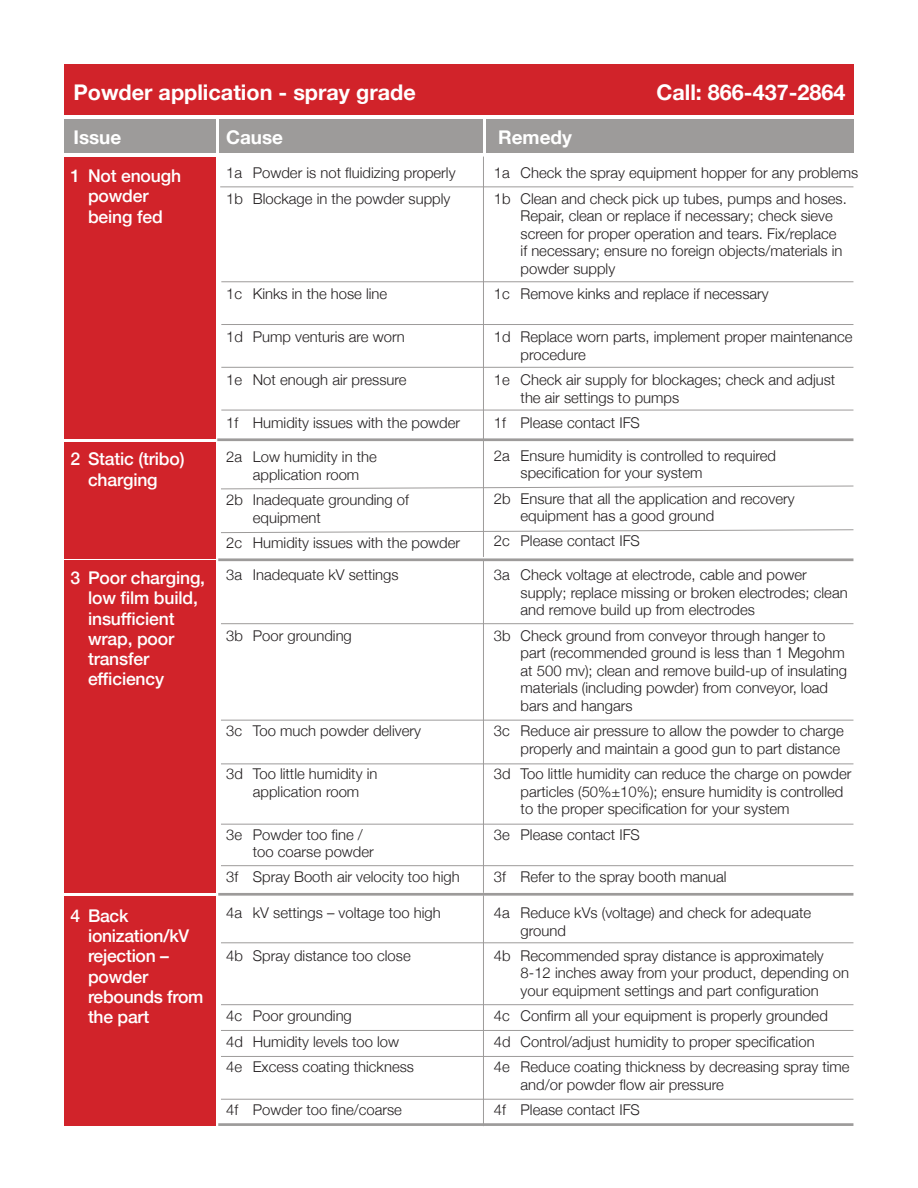
<style>
.page{position:relative;width:918px;height:1188px;background:#fff}
.page>*{position:absolute;margin:0;border:0;box-sizing:border-box;transform-origin:0 0}
.t1{font:700 21.6px "Helvetica Neue";color:#fff}
.t2{font:700 18.9px "Helvetica Neue";color:#fff}
.t3{font:500 17.55px/20.2px "Helvetica Neue";letter-spacing:-.01em;color:#fff}
.t4{font:300 14.85px/17.5px "Helvetica Neue";color:#231f20}
</style>
<div class="page">
<div style="left:64px;top:561px;width:151px;height:332px;background:#d1232a"></div>
<hr style="left:483px;top:560px;width:1px;height:333px;background:#9d9b9a">
<hr style="left:221px;top:623px;width:632px;height:1px;background:#9d9b9a">
<div style="left:64px;top:157px;width:151px;height:282px;background:#d1232a"></div>
<hr style="left:483px;top:157px;width:1px;height:281px;background:#9d9b9a">
<hr style="left:220px;top:187px;width:633px;height:1px;background:#9d9b9a">
<hr style="left:221px;top:281px;width:632px;height:1px;background:#9d9b9a">
<hr style="left:221px;top:324px;width:632px;height:1px;background:#9d9b9a">
<div style="left:64px;top:442px;width:151px;height:116px;background:#d1232a"></div>
<hr style="left:483px;top:437px;width:1px;height:120px;background:#9d9b9a">
<svg style="left:221px;top:485px;width:633px;height:5px"></svg>
<svg style="left:221px;top:529px;width:633px;height:4px"></svg>
<hr style="left:217px;top:438px;width:636px;height:3px;background:#9d9b9a">
<hr style="left:218px;top:558px;width:635px;height:3px;background:#9d9b9a">
<hr style="left:218px;top:893px;width:635px;height:3px;background:#9d9b9a">
<div style="left:64px;top:897px;width:151px;height:229px;background:#d1232a"></div>
<hr style="left:483px;top:895px;width:1px;height:231px;background:#9d9b9a">
<hr style="left:221px;top:942px;width:632px;height:1px;background:#9d9b9a">
<hr style="left:221px;top:1004px;width:632px;height:1px;background:#9d9b9a">
<hr style="left:221px;top:1030px;width:632px;height:1px;background:#9d9b9a">
<hr style="left:218px;top:1123px;width:635px;height:3px;background:#9d9b9a">
<div style="left:64px;top:120px;width:151px;height:33px;background:#9d9b9a"></div>
<div style="left:219px;top:120px;width:264px;height:33px;background:#9d9b9a"></div>
<div style="left:486px;top:120px;width:367px;height:33px;background:#9d9b9a"></div>
<div style="left:64px;top:64px;width:789px;height:51px;background:#d1232a"></div>
<hr style="left:221px;top:367px;width:632px;height:1px;background:#9d9b9a">
<hr style="left:221px;top:410px;width:632px;height:1px;background:#9d9b9a">
<hr style="left:221px;top:720px;width:632px;height:1px;background:#9d9b9a">
<hr style="left:221px;top:764px;width:632px;height:1px;background:#9d9b9a">
<hr style="left:221px;top:824px;width:632px;height:1px;background:#9d9b9a">
<hr style="left:221px;top:865px;width:632px;height:1px;background:#9d9b9a">
<hr style="left:221px;top:1056px;width:632px;height:1px;background:#9d9b9a">
<hr style="left:221px;top:1099px;width:632px;height:1px;background:#9d9b9a">
<h1 class="t1" style="left:73px;top:75px;width:344px">Powder application - spray grade</h1>
<h1 class="t1" style="left:656px;top:75px;width:191px">Call: 866-437-2864</h1>
<p class="t2" style="left:73px;top:122px;width:49px">Issue</p>
<p class="t2" style="left:226px;top:122px;width:59px">Cause</p>
<p class="t2" style="left:498px;top:122px;width:75px">Remedy</p>
<p class="t3" style="left:88px;top:164px;width:95px;text-indent:-17px">1 Not enough powder being fed</p>
<p class="t4" style="left:226px;top:159px;width:231px;line-height:25.3px">1a Powder is not fluidizing properly<br>1b Blockage in the powder supply</p>
<p class="t4" style="left:226px;top:284px;width:163px">1c Kinks in the hose line</p>
<p class="t4" style="left:226px;top:327px;width:180px">1d Pump venturis are worn</p>
<p class="t4" style="left:226px;top:370px;width:182px">1e Not enough air pressure</p>
<p class="t4" style="left:226px;top:413px;width:236px">1f Humidity issues with the powder</p>
<p class="t3" style="left:71px;top:448px;width:116px;text-align:center">2 Static (tribo) charging</p>
<p class="t4" style="left:253px;top:447px;width:126px;text-indent:-27px">2a Low humidity in the application room</p>
<p class="t4" style="left:253px;top:490px;width:158px;text-indent:-27px">2b Inadequate grounding of equipment</p>
<p class="t4" style="left:226px;top:533px;width:236px">2c Humidity issues with the powder</p>
<p class="t3" style="left:88px;top:566px;width:119px;text-indent:-17px">3 Poor charging, low film build, insufficient wrap, poor transfer efficiency</p>
<p class="t4" style="left:226px;top:565px;width:174px">3a Inadequate kV settings</p>
<p class="t4" style="left:226px;top:626px;width:127px">3b Poor grounding</p>
<p class="t4" style="left:226px;top:721px;width:196px">3c Too much powder delivery</p>
<p class="t4" style="left:226px;top:764px;width:153px;text-align:center">3d Too little humidity in application room</p>
<p class="t4" style="left:253px;top:824px;width:123px;text-indent:-27px">3e Powder too fine / too coarse powder</p>
<p class="t4" style="left:226px;top:867px;width:235px">3f Spray Booth air velocity too high</p>
<p class="t3" style="left:88px;top:904px;width:117px;text-indent:-17px">4 Back ionization/kV rejection – powder rebounds from the part</p>
<p class="t4" style="left:226px;top:903px;width:216px">4a kV settings – voltage too high</p>
<p class="t4" style="left:226px;top:946px;width:186px">4b Spray distance too close</p>
<p class="t4" style="left:226px;top:1002px;width:189px;line-height:25.3px">4c Poor grounding<br>4d Humidity levels too low<br>4e Excess coating thickness</p>
<p class="t4" style="left:226px;top:1100px;width:177px">4f Powder too fine/coarse</p>
<p class="t4" style="left:494px;top:159px;width:366px;line-height:25.3px">1a Check the spray equipment hopper for any problems<br>1b Clean and check pick up tubes, pumps and hoses.</p>
<p class="t4" style="left:521px;top:206px;width:323px">Repair, clean or replace if necessary; check sieve screen for proper operation and tears. Fix/replace if necessary; ensure no foreign objects/materials in powder supply</p>
<p class="t4" style="left:494px;top:284px;width:276px">1c Remove kinks and replace if necessary</p>
<p class="t4" style="left:521px;top:327px;width:334px;text-indent:-27px">1d Replace worn parts, implement proper maintenance procedure</p>
<p class="t4" style="left:521px;top:370px;width:316px;text-indent:-27px">1e Check air supply for blockages; check and adjust the air settings to pumps</p>
<p class="t4" style="left:494px;top:413px;width:148px">1f Please contact IFS</p>
<p class="t4" style="left:521px;top:446px;width:257px;text-indent:-27px">2a Ensure humidity is controlled to required specification for your system</p>
<p class="t4" style="left:521px;top:488px;width:275px;text-indent:-27px">2b Ensure that all the application and recovery equipment has a good ground</p>
<p class="t4" style="left:494px;top:531px;width:148px">2c Please contact IFS</p>
<p class="t4" style="left:521px;top:565px;width:329px;text-indent:-27px">3a Check voltage at electrode, cable and power supply; replace missing or broken electrodes; clean and remove build up from electrodes</p>
<p class="t4" style="left:521px;top:626px;width:328px;text-indent:-27px">3b Check ground from conveyor through hanger to part (recommended ground is less than 1 Megohm at 500 mv); clean and remove build-up of insulating materials (including powder) from conveyor, load bars and hangars</p>
<p class="t4" style="left:494px;top:721px;width:351px;text-align:right">3c Reduce air pressure to allow the powder to charge properly and maintain a good gun to part distance</p>
<p class="t4" style="left:521px;top:764px;width:332px;text-indent:-27px">3d Too little humidity can reduce the charge on powder particles (50%±10%); ensure humidity is controlled to the proper specification for your system</p>
<p class="t4" style="left:494px;top:824px;width:148px">3e Please contact IFS</p>
<p class="t4" style="left:494px;top:867px;width:234px">3f Refer to the spray booth manual</p>
<p class="t4" style="left:521px;top:903px;width:292px;text-indent:-27px">4a Reduce kVs (voltage) and check for adequate ground</p>
<p class="t4" style="left:521px;top:946px;width:330px;text-indent:-27px">4b Recommended spray distance is approximately<br>8-12 inches away from your product, depending on your equipment settings and part configuration</p>
<p class="t4" style="left:494px;top:1002px;width:357px;line-height:25.3px">4c Confirm all your equipment is properly grounded<br>4d Control/adjust humidity to proper specification<br>4e Reduce coating thickness by decreasing spray time</p>
<p class="t4" style="left:494px;top:1071px;width:232px;line-height:25.3px;text-indent:27px">and/or powder flow air pressure<br>4f Please contact IFS</p>
</div>
